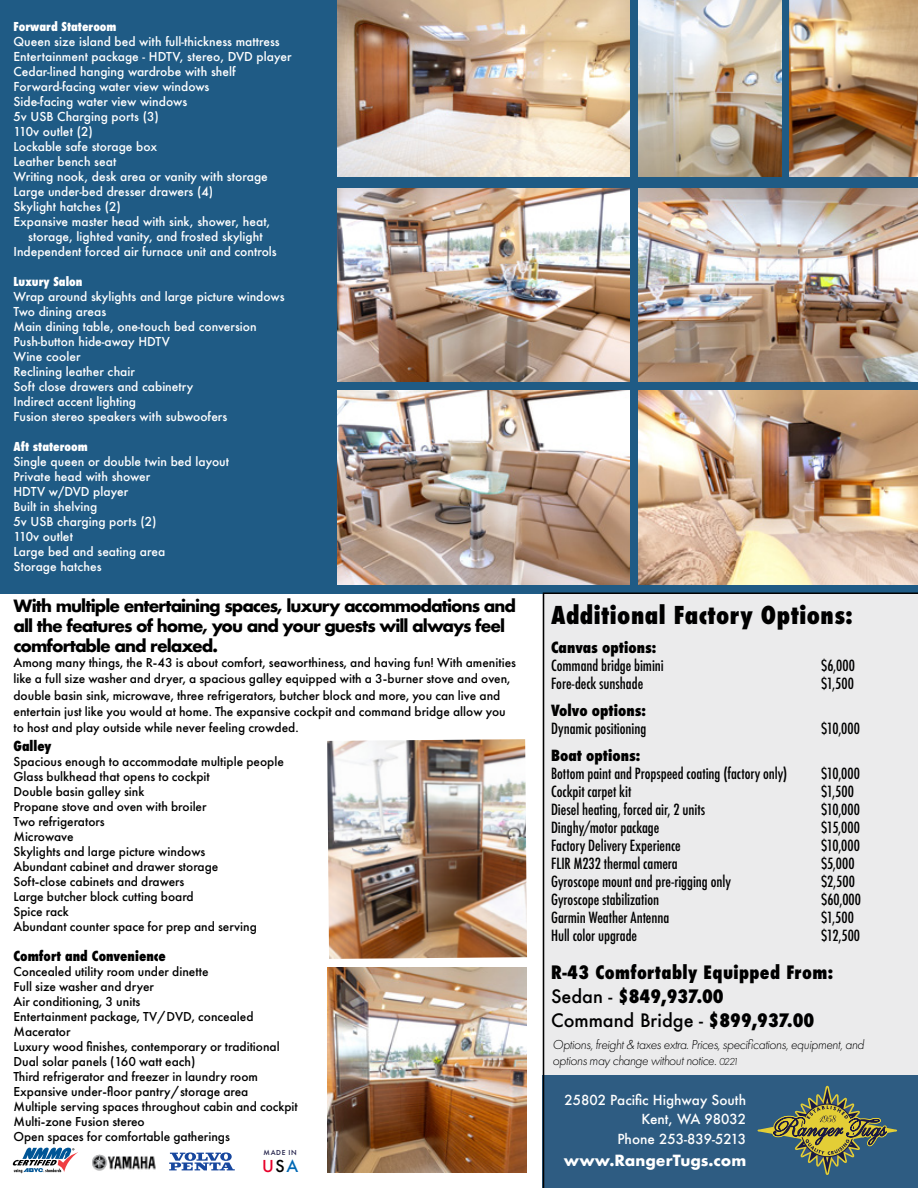
<style>
.page{position:relative;width:918px;height:1188px;background:#fff}
.page>*{position:absolute;margin:0;border:0;box-sizing:border-box;transform-origin:0 0}
.t1{font:800 condensed 24px "Futura";letter-spacing:.02em;color:#000}
.t2{font:500 18.15px "Futura PT";color:#e8002a}
.t3{font:800 condensed 18px/24px "Futura";letter-spacing:.02em;color:#000}
.t4{font:700 16.5px/19.8px "Futura";letter-spacing:-.06em;color:#000}
.t5{font:500 condensed 15px "Futura";letter-spacing:-.005em;color:#000}
.t6{font:800 condensed 15px "Futura";color:#000}
.t7{font:700 15px "Futura";color:#fff}
.t8{font:500 13.5px/15px "Futura PT";color:#000}
.t9{font:italic 300 13.5px/16.2px "Futura PT";letter-spacing:-.03em;color:#000}
.t10{font:500 13.5px/19.5px "Futura";color:#fff;text-align:right}
.t11{font:800 condensed 13.5px "Futura";color:#000}
.t12{font:500 12px/15px "Futura";color:#fff}
.t13{font:800 condensed 12px "Futura";color:#fff}
.t14{font:500 7.5px "Futura PT";letter-spacing:.09em;color:#1a1943}
.s1{color:#000}
.s2{color:#0068b4}
.s3{font-weight:500;font-stretch:normal}
.s4{font-size:10.5px}
</style>
<div class="page">
<div style="left:0;top:0;width:918px;height:594px;background:#1f5b85"></div>
<img style="left:639px;top:391px;width:279px;height:193px">
<img style="left:327px;top:739px;width:200px;height:220px">
<img style="left:639px;top:188px;width:279px;height:194px">
<img style="left:789px;top:0;width:129px;height:177px">
<img style="left:328px;top:967px;width:198px;height:206px">
<img style="left:338px;top:391px;width:292px;height:193px">
<img style="left:338px;top:188px;width:292px;height:194px">
<img style="left:338px;top:0;width:292px;height:177px">
<svg style="left:169px;top:1152px;width:66px;height:18px"></svg>
<svg style="left:13px;top:1148px;width:65px;height:25px"></svg>
<img style="left:92px;top:1154px;width:64px;height:17px">
<img style="left:639px;top:0;width:143px;height:177px">
<svg style="left:543px;top:592px;width:375px;height:596px;background:#c5cdd2"></svg>
<p class="t13" style="left:14px;top:18px;width:105px">Forward Stateroom</p>
<p class="t12" style="left:14px;top:33px;width:268px">Queen size island bed with full-thickness mattress</p>
<p class="t12" style="left:14px;top:48px;width:280px">Entertainment package - HDTV, stereo, DVD player</p>
<p class="t12" style="left:14px;top:63px;width:224px">Cedar-lined hanging wardrobe with shelf</p>
<p class="t12" style="left:14px;top:78px;width:198px">Forward-facing water view windows</p>
<p class="t12" style="left:14px;top:93px;width:175px">Side-facing water view windows</p>
<p class="t12" style="left:14px;top:108px;width:147px">5v USB Charging ports (3)</p>
<p class="t12" style="left:14px;top:123px;width:81px">110v outlet (2)</p>
<p class="t12" style="left:14px;top:138px;width:145px">Lockable safe storage box</p>
<p class="t12" style="left:14px;top:153px;width:104px">Leather bench seat</p>
<p class="t12" style="left:14px;top:168px;width:256px">Writing nook, desk area or vanity with storage</p>
<p class="t12" style="left:14px;top:183px;width:201px">Large under-bed dresser drawers (4)</p>
<p class="t12" style="left:14px;top:198px;width:109px">Skylight hatches (2)</p>
<p class="t12" style="left:14px;top:213px;width:258px">Expansive master head with sink, shower, heat,</p>
<p class="t12" style="left:28px;top:228px;width:236px">storage, lighted vanity, and frosted skylight</p>
<p class="t12" style="left:14px;top:243px;width:265px">Independent forced air furnace unit and controls</p>
<p class="t13" style="left:14px;top:273px;width:70px">Luxury Salon</p>
<p class="t12" style="left:14px;top:288px;width:273px">Wrap around skylights and large picture windows<br>Two dining areas<br>Main dining table, one-touch bed conversion<br>Push-button hide-away HDTV<br>Wine cooler<br>Reclining leather chair<br>Soft close drawers and cabinetry<br>Indirect accent lighting<br>Fusion stereo speakers with subwoofers</p>
<p class="t13" style="left:14px;top:438px;width:76px">Aft stateroom</p>
<p class="t12" style="left:14px;top:453px;width:217px">Single queen or double twin bed layout<br>Private head with shower<br>HDTV w/DVD player<br>Built in shelving<br>5v USB charging ports (2)<br>110v outlet<br>Large bed and seating area<br>Storage hatches</p>
<p class="t4" style="left:14px;top:596px;width:504px">With multiple entertaining spaces, luxury accommodations and all the features of home, you and your guests will always feel comfortable and relaxed.</p>
<p class="t8" style="left:14px;top:655px;width:504px;line-height:16.2px">Among many things, the R-43 is about comfort, seaworthiness, and having fun! With amenities like a full size washer and dryer, a spacious galley equipped with a 3-burner stove and oven, double basin sink, microwave, three refrigerators, butcher block and more, you can live and entertain just like you would at home. The expansive cockpit and command bridge allow you to host and play outside while never feeling crowded.</p>
<p class="t11" style="left:14px;top:737px;width:39px">Galley</p>
<p class="t8" style="left:14px;top:754px;width:272px">Spacious enough to accommodate multiple people<br>Glass bulkhead that opens to cockpit<br>Double basin galley sink<br>Propane stove and oven with broiler<br>Two refrigerators<br>Microwave<br>Skylights and large picture windows<br>Abundant cabinet and drawer storage<br>Soft-close cabinets and drawers<br>Large butcher block cutting board<br>Spice rack<br>Abundant counter space for prep and serving</p>
<p class="t11" style="left:14px;top:947px;width:154px">Comfort and Convenience</p>
<p class="t8" style="left:14px;top:964px;width:286px">Concealed utility room under dinette<br>Full size washer and dryer<br>Air conditioning, 3 units<br>Entertainment package, TV/DVD, concealed Macerator<br>Luxury wood finishes, contemporary or traditional Dual solar panels (160 watt each)<br>Third refrigerator and freezer in laundry room Expansive under-floor pantry/storage area<br>Multiple serving spaces throughout cabin and cockpit Multi-zone Fusion stereo<br>Open spaces for comfortable gatherings</p>
<p class="t14" style="left:264px;top:1148px;width:35px">MADE IN</p>
<h2 class="t2" style="left:262px;top:1155px;width:38px">U<span class="s1">S</span><span class="s2">A</span></h2>
<h1 class="t1" style="left:551px;top:599px;width:303px">Additional Factory Options:</h1>
<p class="t6" style="left:551px;top:637px;width:107px">Canvas options:</p>
<p class="t5" style="left:551px;top:656px;width:114px">Command bridge bimini</p>
<p class="t5" style="left:821px;top:656px;width:35px">$6,000</p>
<p class="t5" style="left:551px;top:674px;width:94px">Fore-deck sunshade</p>
<p class="t5" style="left:821px;top:674px;width:34px">$1,500</p>
<p class="t6" style="left:551px;top:700px;width:96px">Volvo options:</p>
<p class="t5" style="left:551px;top:719px;width:97px">Dynamic positioning</p>
<p class="t5" style="left:821px;top:719px;width:41px">$10,000</p>
<p class="t6" style="left:551px;top:745px;width:91px">Boat options:</p>
<p class="t5" style="left:551px;top:764px;width:238px">Bottom paint and Propspeed coating (factory only)</p>
<p class="t5" style="left:821px;top:764px;width:41px">$10,000</p>
<p class="t5" style="left:551px;top:782px;width:82px">Cockpit carpet kit</p>
<p class="t5" style="left:821px;top:782px;width:34px">$1,500</p>
<p class="t5" style="left:551px;top:800px;width:156px">Diesel heating, forced air, 2 units</p>
<p class="t5" style="left:821px;top:800px;width:41px">$10,000</p>
<p class="t5" style="left:551px;top:818px;width:110px">Dinghy/motor package</p>
<p class="t5" style="left:821px;top:818px;width:40px">$15,000</p>
<p class="t5" style="left:551px;top:836px;width:131px">Factory Delivery Experience</p>
<p class="t5" style="left:821px;top:836px;width:41px">$10,000</p>
<p class="t5" style="left:551px;top:854px;width:128px">FLIR M232 thermal camera</p>
<p class="t5" style="left:821px;top:854px;width:35px">$5,000</p>
<p class="t5" style="left:551px;top:872px;width:181px">Gyroscope mount and pre-rigging only</p>
<p class="t5" style="left:821px;top:872px;width:35px">$2,500</p>
<p class="t5" style="left:551px;top:890px;width:110px">Gyroscope stabilization</p>
<p class="t5" style="left:821px;top:890px;width:42px">$60,000</p>
<p class="t5" style="left:551px;top:908px;width:120px">Garmin Weather Antenna</p>
<p class="t5" style="left:821px;top:908px;width:34px">$1,500</p>
<p class="t5" style="left:551px;top:926px;width:88px">Hull color upgrade</p>
<p class="t5" style="left:821px;top:926px;width:41px">$12,500</p>
<h3 class="t3" style="left:551px;top:960px;width:284px">R-43 Comfortably Equipped From:<br><span class="s3">Sedan -</span> $849,937.00<br><span class="s3">Command Bridge -</span> $899,937.00</h3>
<p class="t9" style="left:553px;top:1036px;width:313px">Options, freight &amp; taxes extra. Prices, specifications, equipment, and options may change without notice. <span class="s4">0221</span></p>
<p class="t10" style="left:564px;top:1090px;width:183px">25802 Pacific Highway South<br>Kent, WA 98032<br>Phone 253-839-5213</p>
<p class="t7" style="left:564px;top:1150px;width:184px">www.RangerTugs.com</p>
</div>
